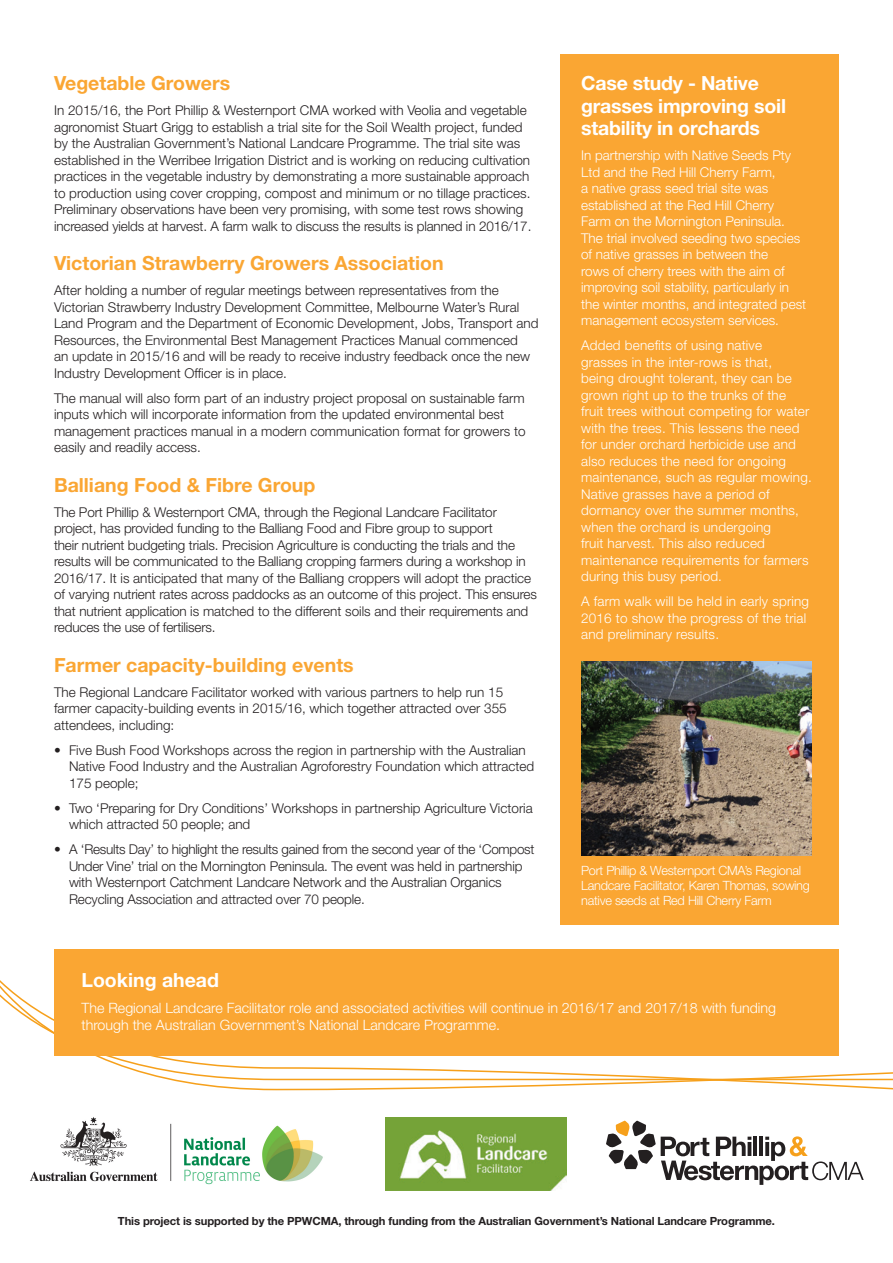
<style>
.page{position:relative;width:893px;height:1263px;background:#fff}
.page>*{position:absolute;margin:0;border:0;box-sizing:border-box;transform-origin:0 0}
.t1{font:700 19.5px "Helvetica Neue LT Std";color:#faa633}
.t2{font:700 19.5px/22.5px "Helvetica Neue LT Std";letter-spacing:-.01em;color:#fff}
.t3{font:300 14.25px/17.2px "Helvetica Neue LT Std";color:#fff}
.t4{font:300 13.5px/16.5px "Helvetica Neue LT Std";color:#231f20}
.t5{font:300 13.5px/16.5px "Helvetica Neue LT Std";letter-spacing:.015em;color:#fff}
.t6{font:300 12.75px/15px "Helvetica Neue LT Std";letter-spacing:-.02em;color:#fff}
.t7{font:700 11.25px "Helvetica Neue LT Std";letter-spacing:-.01em;color:#231f20}
</style>
<div class="page">
<svg style="left:0;top:924px;width:893px;height:167px"></svg>
<img style="left:385px;top:1117px;width:181px;height:74px">
<img style="left:30px;top:1117px;width:293px;height:68px">
<svg style="left:606px;top:1120px;width:258px;height:65px"></svg>
<div style="left:560px;top:54px;width:279px;height:870px;background:#faa633"></div>
<div style="left:54px;top:949px;width:785px;height:107px;background:#faa633"></div>
<img style="left:581px;top:662px;width:231px;height:194px">
<h1 class="t1" style="left:54px;top:71px;width:178px">Vegetable Growers</h1>
<p class="t4" style="left:54px;top:102px;width:479px">In 2015/16, the Port Phillip &amp; Westernport CMA worked with Veolia and vegetable agronomist Stuart Grigg to establish a trial site for the Soil Wealth project, funded by the Australian Government’s National Landcare Programme. The trial site was established in the Werribee Irrigation District and is working on reducing cultivation practices in the vegetable industry by demonstrating a more sustainable approach to production using cover cropping, compost and minimum or no tillage practices.<br>Preliminary observations have been very promising, with some test rows showing increased yields at harvest. A farm walk to discuss the results is planned in 2016/17.</p>
<h1 class="t1" style="left:54px;top:251px;width:391px">Victorian Strawberry Growers Association</h1>
<p class="t4" style="left:54px;top:282px;width:486px">After holding a number of regular meetings between representatives from the Victorian Strawberry Industry Development Committee, Melbourne Water’s Rural Land Program and the Department of Economic Development, Jobs, Transport and Resources, the Environmental Best Management Practices Manual commenced<br>an update in 2015/16 and will be ready to receive industry feedback once the new Industry Development Officer is in place.</p>
<p class="t4" style="left:54px;top:389px;width:473px">The manual will also form part of an industry project proposal on sustainable farm inputs which will incorporate information from the updated environmental best management practices manual in a modern communication format for growers to easily and readily access.</p>
<h1 class="t1" style="left:54px;top:473px;width:263px">Balliang Food &amp; Fibre Group</h1>
<p class="t4" style="left:54px;top:503px;width:484px">The Port Phillip &amp; Westernport CMA, through the Regional Landcare Facilitator project, has provided funding to the Balliang Food and Fibre group to support<br>their nutrient budgeting trials. Precision Agriculture is conducting the trials and the results will be communicated to the Balliang cropping farmers during a workshop in 2016/17. It is anticipated that many of the Balliang croppers will adopt the practice of varying nutrient rates across paddocks as an outcome of this project. This ensures that nutrient application is matched to the different soils and their requirements and reduces the use of fertilisers.</p>
<h1 class="t1" style="left:54px;top:653px;width:301px">Farmer capacity-building events</h1>
<p class="t4" style="left:54px;top:684px;width:454px">The Regional Landcare Facilitator worked with various partners to help run 15 farmer capacity-building events in 2015/16, which together attracted over 355 attendees, including:</p>
<p class="t4" style="left:69px;top:741px;width:467px;text-indent:-15px">• Five Bush Food Workshops across the region in partnership with the Australian<br>Native Food Industry and the Australian Agroforestry Foundation which attracted<br>175 people;</p>
<p class="t4" style="left:69px;top:799px;width:465px;text-indent:-15px">• Two ‘Preparing for Dry Conditions’ Workshops in partnership Agriculture Victoria which attracted 50 people; and</p>
<p class="t4" style="left:69px;top:841px;width:467px;text-indent:-15px">• A ‘Results Day’ to highlight the results gained from the second year of the ‘Compost Under Vine’ trial on the Mornington Peninsula. The event was held in partnership with Westernport Catchment Landcare Network and the Australian Organics Recycling Association and attracted over 70 people.</p>
<h1 class="t2" style="left:581px;top:72px;width:206px">Case study - Native grasses improving soil stability in orchards</h1>
<p class="t5" style="left:581px;top:147px;width:227px">In partnership with Native Seeds Pty Ltd and the Red Hill Cherry Farm,<br>a native grass seed trial site was established at the Red Hill Cherry Farm on the Mornington Peninsula.<br>The trial involved seeding two species of native grasses in between the<br>rows of cherry trees with the aim of improving soil stability, particularly in the winter months, and integrated pest management ecosystem services.</p>
<p class="t5" style="left:581px;top:337px;width:232px">Added benefits of using native grasses in the inter-rows is that,<br>being drought tolerant, they can be grown right up to the trunks of the<br>fruit trees without competing for water with the trees. This lessens the need for under orchard herbicide use and also reduces the need for ongoing maintenance, such as regular mowing.<br>Native grasses have a period of dormancy over the summer months, when the orchard is undergoing<br>fruit harvest. This also reduced maintenance requirements for farmers during this busy period.</p>
<p class="t5" style="left:581px;top:593px;width:229px">A farm walk will be held in early spring<br>2016 to show the progress of the trial and preliminary results.</p>
<p class="t6" style="left:581px;top:863px;width:230px">Port Phillip &amp; Westernport CMA’s Regional<br>Landcare Facilitator, Karen Thomas, sowing native seeds at Red Hill Cherry Farm</p>
<h1 class="t2" style="left:81px;top:968px;width:139px">Looking ahead</h1>
<p class="t3" style="left:81px;top:998px;width:696px">The Regional Landcare Facilitator role and associated activities will continue in 2016/17 and 2017/18 with funding through the Australian Government’s National Landcare Programme.</p>
<p class="t7" style="left:118px;top:1214px;width:659px">This project is supported by the PPWCMA, through funding from the Australian Government’s National Landcare Programme.</p>
</div>
